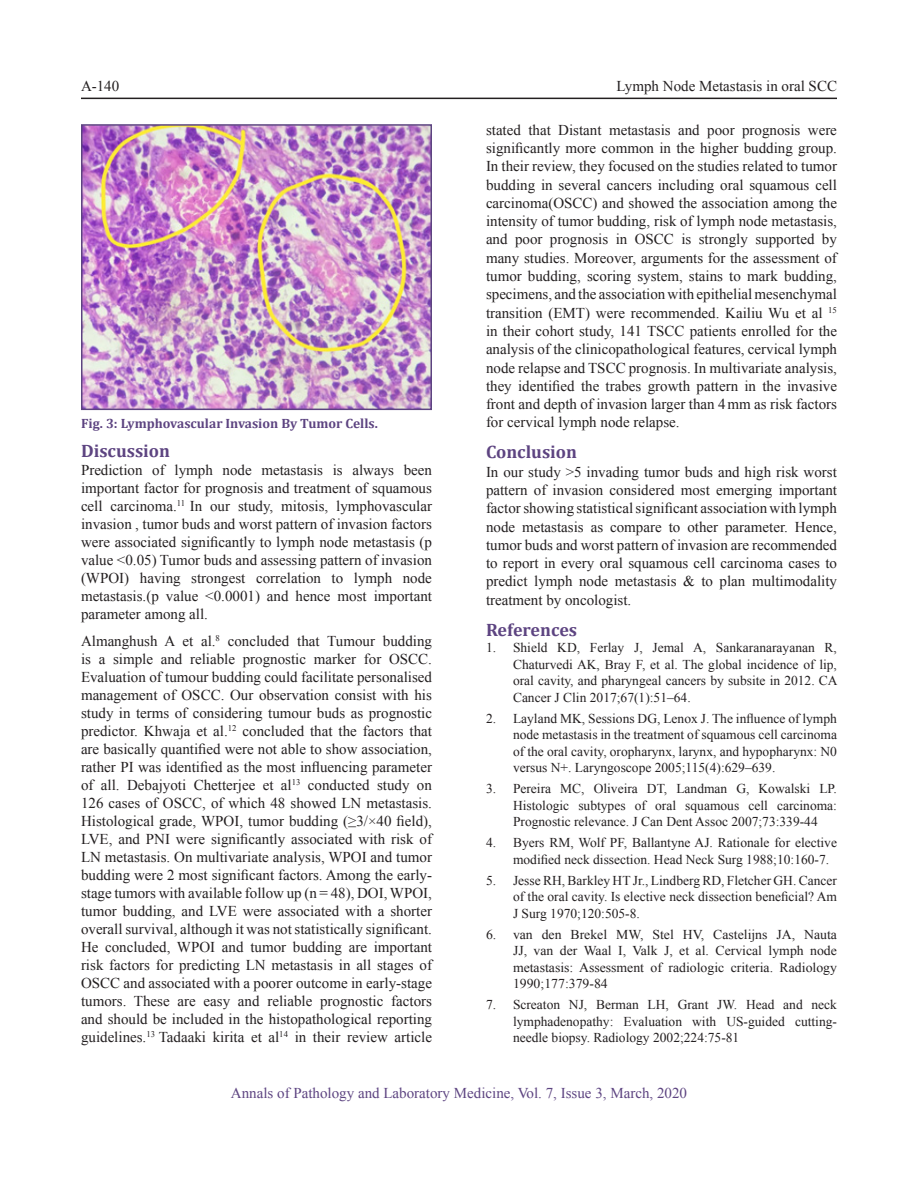
<style>
.page{position:relative;width:918px;height:1188px;background:#fff}
.page>*{position:absolute;margin:0;border:0;box-sizing:border-box;transform-origin:0 0}
.Subhead{font:700 18px "Cambria";color:#5d4481}
.BodyText{font:15px/18px "Times New Roman";color:#231f20;text-align:justify}
.t1{font:15px "Times New Roman";color:#5d4481}
.Foliu{font:15px "Times New Roman";color:#231f20}
.t2{font:13.5px/16.5px "Times New Roman";color:#231f20;text-align:justify}
.Fig_Caption{font:700 13.5px "Cambria";color:#5d4481}
</style>
<div class="page">
<hr style="left:81px;top:98px;width:756px;height:1px;background:#231f20">
<img style="left:84px;top:127px;width:345px;height:280px">
<div style="left:81px;top:124px;width:351px;height:286px;border:2px solid #5d4481"></div>
<p class="Foliu" style="left:81px;top:76px;width:40px">A-140</p>
<p class="Foliu" style="left:617px;top:76px;width:222px">Lymph Node Metastasis in oral SCC</p>
<p class="Fig_Caption" style="left:81px;top:414px;width:298px">Fig. 3: Lymphovascular Invasion By Tumor Cells.</p>
<p class="Subhead" style="left:81px;top:438px;width:91px">Discussion</p>
<p class="BodyText" style="left:81px;top:461px;width:353px">Prediction of lymph node metastasis is always been important factor for prognosis and treatment of squamous cell carcinoma.<sup>11</sup> In our study, mitosis, lymphovascular invasion , tumor buds and worst pattern of invasion factors were associated significantly to lymph node metastasis (p value &lt;0.05) Tumor buds and assessing pattern of invasion (WPOI) having strongest correlation to lymph node metastasis.(p value &lt;0.0001) and hence most important parameter among all.</p>
<p class="BodyText" style="left:81px;top:632px;width:353px">Almanghush A et al.<sup>8</sup> concluded that Tumour budding is a simple and reliable prognostic marker for OSCC.<br>Evaluation of tumour budding could facilitate personalised management of OSCC. Our observation consist with his study in terms of considering tumour buds as prognostic predictor. Khwaja et al.<sup>12</sup> concluded that the factors that are basically quantified were not able to show association, rather PI was identified as the most influencing parameter of all. Debajyoti Chetterjee et al<sup>13</sup> conducted study on 126 cases of OSCC, of which 48 showed LN metastasis.<br>Histological grade, WPOI, tumor budding (≥3/×40 field), LVE, and PNI were significantly associated with risk of LN metastasis. On multivariate analysis, WPOI and tumor budding were 2 most significant factors. Among the early&shy;stage tumors with available follow up (n = 48), DOI, WPOI, tumor budding, and LVE were associated with a shorter overall survival, although it was not statistically significant.<br>He concluded, WPOI and tumor budding are important risk factors for predicting LN metastasis in all stages of OSCC and associated with a poorer outcome in early-stage tumors. These are easy and reliable prognostic factors and should be included in the histopathological reporting guidelines.<sup>13</sup> Tadaaki kirita et al<sup>14</sup> in their review article</p>
<p class="BodyText" style="left:486px;top:120px;width:353px">stated that Distant metastasis and poor prognosis were significantly more common in the higher budding group.<br>In their review, they focused on the studies related to tumor budding in several cancers including oral squamous cell carcinoma(OSCC) and showed the association among the intensity of tumor budding, risk of lymph node metastasis, and poor prognosis in OSCC is strongly supported by many studies. Moreover, arguments for the assessment of tumor budding, scoring system, stains to mark budding, specimens, and the association with epithelial mesenchymal transition (EMT) were recommended. Kailiu Wu et al <sup>15 </sup>in their cohort study, 141 TSCC patients enrolled for the analysis of the clinicopathological features, cervical lymph node relapse and TSCC prognosis. In multivariate analysis, they identified the trabes growth pattern in the invasive front and depth of invasion larger than 4mm as risk factors for cervical lymph node relapse.</p>
<p class="Subhead" style="left:486px;top:439px;width:93px">Conclusion</p>
<p class="BodyText" style="left:486px;top:462px;width:353px">In our study &gt;5 invading tumor buds and high risk worst pattern of invasion considered most emerging important factor showing statistical significant association with lymph node metastasis as compare to other parameter. Hence, tumor buds and worst pattern of invasion are recommended to report in every oral squamous cell carcinoma cases to predict lymph node metastasis &amp; to plan multimodality treatment by oncologist.</p>
<p class="Subhead" style="left:486px;top:617px;width:93px">References</p>
<p class="t2" style="left:513px;top:639px;width:326px;text-indent:-27px">1. Shield KD, Ferlay J, Jemal A, Sankaranarayanan R, Chaturvedi AK, Bray F, et al. The global incidence of lip, oral cavity, and pharyngeal cancers by subsite in 2012. CA Cancer J Clin 2017;67(1):51–64.</p>
<p class="t2" style="left:513px;top:710px;width:326px;text-indent:-27px">2. Layland MK, Sessions DG, Lenox J. The influence of lymph node metastasis in the treatment of squamous cell carcinoma of the oral cavity, oropharynx, larynx, and hypopharynx: N0 versus N+. Laryngoscope 2005;115(4):629–639.</p>
<p class="t2" style="left:513px;top:780px;width:326px;text-indent:-27px">3. Pereira MC, Oliveira DT, Landman G, Kowalski LP.<br>Histologic subtypes of oral squamous cell carcinoma:<br>Prognostic relevance. J Can Dent Assoc 2007;73:339-44</p>
<p class="t2" style="left:513px;top:834px;width:326px;text-indent:-27px">4. Byers RM, Wolf PF, Ballantyne AJ. Rationale for elective modified neck dissection. Head Neck Surg 1988;10:160-7.</p>
<p class="t2" style="left:513px;top:872px;width:325px;text-indent:-27px">5. Jesse RH, Barkley HT Jr., Lindberg RD, Fletcher GH. Cancer of the oral cavity. Is elective neck dissection beneficial? Am J Surg 1970;120:505-8.</p>
<p class="t2" style="left:513px;top:926px;width:326px;text-indent:-27px">6. van den Brekel MW, Stel HV, Castelijns JA, Nauta JJ, van der Waal I, Valk J, et al. Cervical lymph node metastasis: Assessment of radiologic criteria. Radiology 1990;177:379-84</p>
<p class="t2" style="left:513px;top:996px;width:326px;text-indent:-27px">7. Screaton NJ, Berman LH, Grant JW. Head and neck lymphadenopathy: Evaluation with US-guided cutting&shy;needle biopsy. Radiology 2002;224:75-81</p>
<p class="t1" style="left:231px;top:1083px;width:458px">Annals of Pathology and Laboratory Medicine, Vol. 7, Issue 3, March, 2020</p>
</div>
